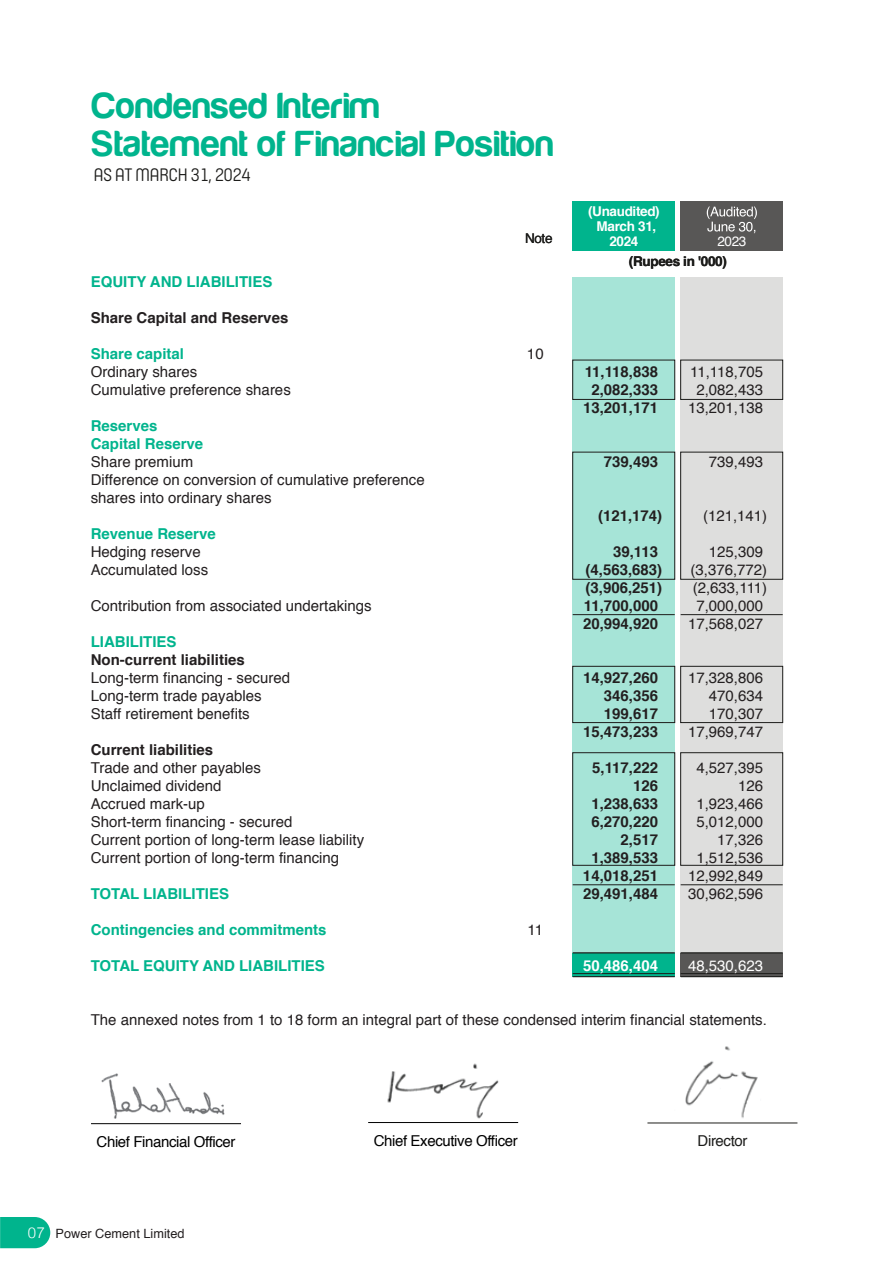
<style>
.page{position:relative;width:891px;height:1269px;background:#fff}
.page>*{position:absolute;margin:0;border:0;box-sizing:border-box;transform-origin:0 0}
.t1{font:37.5px/37.5px "Harabara";letter-spacing:.02em;color:#00b48d}
.t2{font:18px "Yummo";letter-spacing:-.04em;color:#1d1d1b}
.t3{font:15px/18px "Helvetica";color:#231f20}
.t4{font:700 15px "Helvetica";color:#231f20}
.t5{font:700 15px/18px "Helvetica";color:#00b48d}
.t6{font:15px "Helvetica";letter-spacing:-.025em;color:#000}
.t7{font:700 15px "Helvetica";color:#fff}
.t8{font:15px "Helvetica";color:#fff}
.t9{font:15px "Helvetica";letter-spacing:-.025em;color:#1d1d1b}
.t10{font:700 13.5px/15px "Helvetica";letter-spacing:-.025em;color:#fff;text-align:center}
.t11{font:700 13.5px "Helvetica";letter-spacing:-.025em;color:#1d1d1b}
.t12{font:13.5px "Helvetica";color:#1d1d1b}
.t13{font:13.5px "Helvetica";color:#fff}
.t14{font:12.75px "Helvetica";color:#231f20}
.s1{font-weight:300;font-size:15px;color:#fff}
</style>
<div class="page">
<img style="left:387px;top:1063px;width:112px;height:56px">
<img style="left:673px;top:1046px;width:99px;height:77px">
<hr style="left:647px;top:1123px;width:150px;height:1px;background:#1d1d1b">
<img style="left:93px;top:1073px;width:141px;height:52px">
<hr style="left:91px;top:1123px;width:150px;height:1px;background:#000">
<hr style="left:368px;top:1122px;width:150px;height:1px;background:#000">
<div style="left:573px;top:277px;width:102px;height:700px;background:#a6e4d7"></div>
<div style="left:681px;top:277px;width:102px;height:700px;background:#dededd"></div>
<div style="left:572px;top:452px;width:103px;height:128px;border:1px solid #1d1d1b"></div>
<div style="left:572px;top:752px;width:103px;height:114px;border:1px solid #1d1d1b"></div>
<div style="left:573px;top:201px;width:102px;height:50px;background:#00b48d"></div>
<div style="left:681px;top:201px;width:102px;height:50px;background:#585756"></div>
<svg style="left:707px;top:206px;width:50px;height:27px"></svg>
<div style="left:573px;top:953px;width:102px;height:24px;background:#00b48d"></div>
<div style="left:681px;top:953px;width:102px;height:24px;background:#585756"></div>
<hr style="left:573px;top:953px;width:102px;height:1px;background:#1d1d1b">
<hr style="left:681px;top:953px;width:102px;height:1px;background:#1d1d1b">
<hr style="left:573px;top:973px;width:102px;height:1px;background:#1d1d1b">
<hr style="left:681px;top:973px;width:102px;height:1px;background:#1d1d1b">
<hr style="left:573px;top:976px;width:102px;height:1px;background:#1d1d1b">
<hr style="left:681px;top:976px;width:102px;height:1px;background:#1d1d1b">
<div style="left:572px;top:360px;width:103px;height:40px;border:1px solid #1d1d1b"></div>
<div style="left:680px;top:360px;width:103px;height:40px;border:1px solid #1d1d1b"></div>
<div style="left:680px;top:452px;width:103px;height:128px;border:1px solid #1d1d1b"></div>
<div style="left:680px;top:752px;width:103px;height:114px;border:1px solid #1d1d1b"></div>
<div style="left:572px;top:666px;width:103px;height:57px;border:1px solid #1d1d1b"></div>
<div style="left:680px;top:666px;width:103px;height:57px;border:1px solid #1d1d1b"></div>
<hr style="left:573px;top:884px;width:102px;height:1px;background:#1d1d1b">
<hr style="left:681px;top:884px;width:102px;height:1px;background:#1d1d1b">
<hr style="left:573px;top:614px;width:102px;height:1px;background:#1d1d1b">
<hr style="left:681px;top:614px;width:102px;height:1px;background:#1d1d1b">
<svg style="left:0;top:1217px;width:50px;height:31px;background:#10b894"></svg>
<h1 class="t1" style="left:92px;top:87px;width:463px">Condensed Interim<br>Statement of Financial Position</h1>
<p class="t2" style="left:94px;top:163px;width:159px">AS AT MARCH 31, 2024</p>
<p class="t12" style="left:525px;top:227px;width:29px">Note</p>
<p class="t10" style="left:588px;top:204px;width:73px">(Unaudited)<br>March 31,<br>2024</p>
<p class="t10" style="left:631px;top:234px;width:9px">3</p>
<p class="t11" style="left:629px;top:251px;width:100px">(Rupees in '000)</p>
<p class="t13" style="left:717px;top:231px;width:31px">2023</p>
<p class="t5" style="left:91px;top:273px;width:183px">EQUITY AND LIABILITIES</p>
<p class="t4" style="left:91px;top:306px;width:199px">Share Capital and Reserves</p>
<p class="t5" style="left:91px;top:345px;width:95px">Share capital</p>
<p class="t3" style="left:527px;top:345px;width:18px">10</p>
<p class="t3" style="left:91px;top:363px;width:108px">Ordinary shares</p>
<p class="t4" style="left:585px;top:360px;width:75px">11,118,838</p>
<p class="t3" style="left:690px;top:363px;width:74px">11,118,705</p>
<p class="t3" style="left:91px;top:381px;width:202px">Cumulative preference shares</p>
<p class="t4" style="left:591px;top:378px;width:68px">2,082,333</p>
<p class="t3" style="left:696px;top:381px;width:68px">2,082,433</p>
<p class="t4" style="left:583px;top:396px;width:77px">13,201,171</p>
<p class="t3" style="left:688px;top:399px;width:77px">13,201,138</p>
<p class="t5" style="left:91px;top:417px;width:114px">Reserves<br>Capital Reserve</p>
<p class="t3" style="left:91px;top:453px;width:104px">Share premium</p>
<p class="t4" style="left:604px;top:450px;width:56px">739,493</p>
<p class="t3" style="left:709px;top:453px;width:56px">739,493</p>
<p class="t3" style="left:91px;top:471px;width:336px">Difference on conversion of cumulative preference shares into ordinary shares</p>
<p class="t4" style="left:598px;top:504px;width:66px">(121,174)</p>
<p class="t3" style="left:703px;top:507px;width:66px">(121,141)</p>
<p class="t5" style="left:91px;top:525px;width:127px">Revenue Reserve</p>
<p class="t3" style="left:91px;top:543px;width:112px">Hedging reserve</p>
<p class="t4" style="left:613px;top:540px;width:47px">39,113</p>
<p class="t3" style="left:709px;top:543px;width:56px">125,309</p>
<p class="t3" style="left:91px;top:561px;width:119px">Accumulated loss</p>
<p class="t4" style="left:586px;top:558px;width:78px">(4,563,683)</p>
<p class="t3" style="left:691px;top:561px;width:78px">(3,376,772)</p>
<p class="t4" style="left:586px;top:576px;width:78px">(3,906,251)</p>
<p class="t3" style="left:693px;top:579px;width:76px">(2,633,111)</p>
<p class="t3" style="left:91px;top:597px;width:282px">Contribution from associated undertakings</p>
<p class="t4" style="left:584px;top:594px;width:76px">11,700,000</p>
<p class="t3" style="left:696px;top:597px;width:68px">7,000,000</p>
<p class="t4" style="left:583px;top:612px;width:77px">20,994,920</p>
<p class="t3" style="left:688px;top:615px;width:77px">17,568,027</p>
<p class="t5" style="left:91px;top:633px;width:87px">LIABILITIES</p>
<p class="t4" style="left:91px;top:648px;width:156px">Non-current liabilities</p>
<p class="t3" style="left:91px;top:669px;width:201px">Long-term financing - secured</p>
<p class="t4" style="left:583px;top:666px;width:77px">14,927,260</p>
<p class="t3" style="left:688px;top:669px;width:77px">17,328,806</p>
<p class="t3" style="left:91px;top:687px;width:172px">Long-term trade payables</p>
<p class="t4" style="left:604px;top:684px;width:56px">346,356</p>
<p class="t3" style="left:709px;top:687px;width:56px">470,634</p>
<p class="t3" style="left:91px;top:705px;width:160px">Staff retirement benefits</p>
<p class="t4" style="left:604px;top:702px;width:56px">199,617</p>
<p class="t3" style="left:709px;top:705px;width:56px">170,307</p>
<p class="t4" style="left:583px;top:720px;width:77px">15,473,233</p>
<p class="t3" style="left:688px;top:723px;width:77px">17,969,747</p>
<p class="t4" style="left:91px;top:738px;width:124px">Current liabilities</p>
<p class="t3" style="left:91px;top:759px;width:172px">Trade and other payables</p>
<p class="t4" style="left:592px;top:756px;width:67px">5,117,222</p>
<p class="t3" style="left:696px;top:759px;width:68px">4,527,395</p>
<p class="t3" style="left:91px;top:777px;width:132px">Unclaimed dividend</p>
<p class="t4" style="left:633px;top:774px;width:27px">126</p>
<p class="t3" style="left:738px;top:777px;width:27px">126</p>
<p class="t3" style="left:91px;top:795px;width:116px">Accrued mark-up</p>
<p class="t4" style="left:591px;top:792px;width:68px">1,238,633</p>
<p class="t3" style="left:696px;top:795px;width:68px">1,923,466</p>
<p class="t3" style="left:91px;top:813px;width:203px">Short-term financing - secured</p>
<p class="t4" style="left:591px;top:810px;width:68px">6,270,220</p>
<p class="t3" style="left:696px;top:813px;width:68px">5,012,000</p>
<p class="t3" style="left:91px;top:831px;width:275px">Current portion of long-term lease liability</p>
<p class="t4" style="left:621px;top:828px;width:39px">2,517</p>
<p class="t3" style="left:717px;top:831px;width:47px">17,326</p>
<p class="t3" style="left:91px;top:849px;width:250px">Current portion of long-term financing</p>
<p class="t4" style="left:591px;top:846px;width:68px">1,389,533</p>
<p class="t3" style="left:696px;top:849px;width:68px">1,512,536</p>
<p class="t4" style="left:583px;top:864px;width:77px">14,018,251</p>
<p class="t3" style="left:688px;top:867px;width:77px">12,992,849</p>
<p class="t5" style="left:91px;top:885px;width:140px">TOTAL LIABILITIES</p>
<p class="t4" style="left:583px;top:882px;width:77px">29,491,484</p>
<p class="t3" style="left:688px;top:885px;width:77px">30,962,596</p>
<p class="t5" style="left:91px;top:921px;width:237px">Contingencies and commitments</p>
<p class="t3" style="left:528px;top:921px;width:17px">11</p>
<p class="t5" style="left:91px;top:957px;width:236px">TOTAL EQUITY AND LIABILITIES</p>
<p class="t7" style="left:583px;top:954px;width:77px">50,486,404</p>
<p class="t8" style="left:688px;top:954px;width:77px">48,530,623</p>
<p class="t3" style="left:91px;top:1011px;width:678px">The annexed notes from 1 to 18 form an integral part of these condensed interim financial statements.</p>
<p class="t6" style="left:97px;top:1130px;width:141px">Chief Financial Officer</p>
<p class="t6" style="left:374px;top:1129px;width:146px">Chief Executive Officer</p>
<p class="t9" style="left:698px;top:1129px;width:51px">Director</p>
<p class="t14" style="left:28px;top:1224px;width:158px"><span class="s1">07</span> Power Cement Limited</p>
</div>
